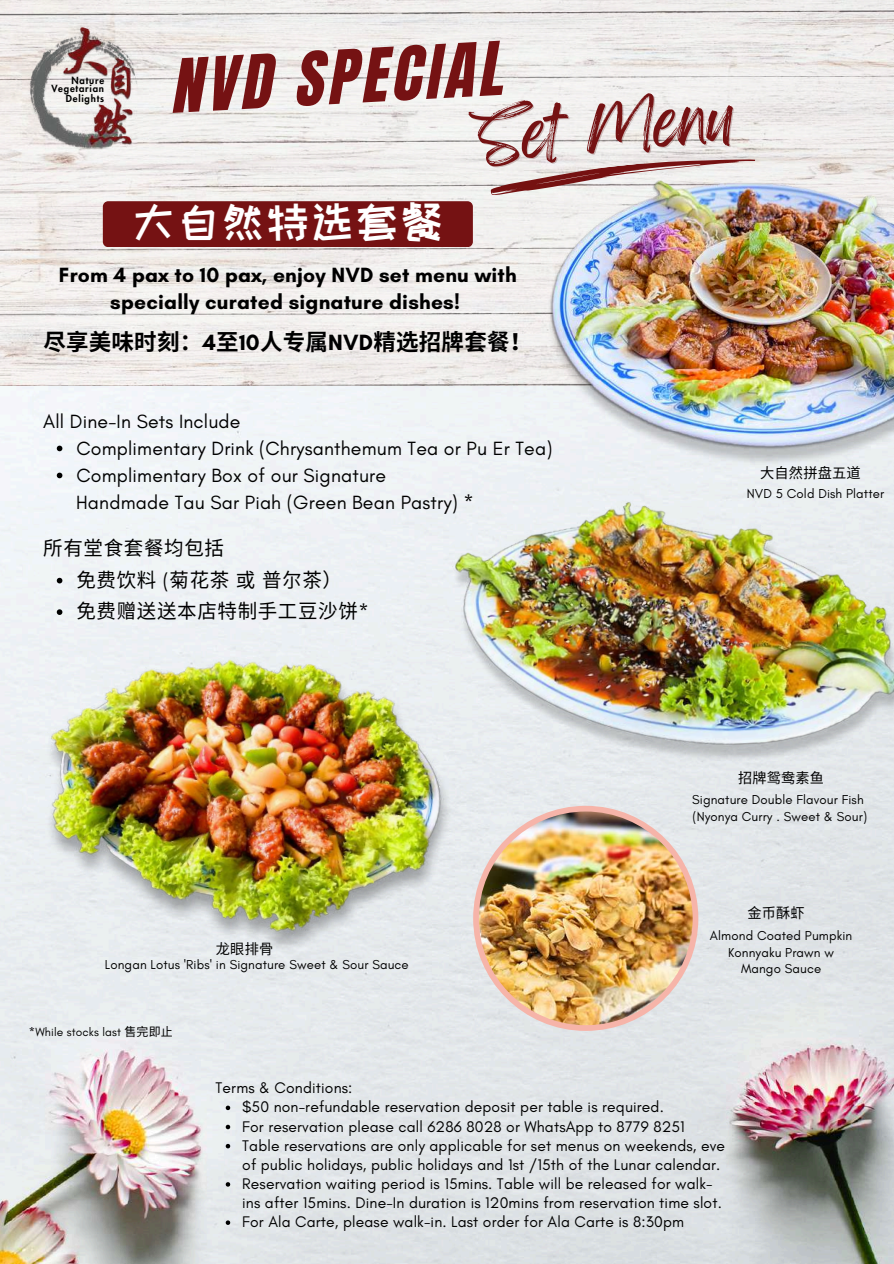
<style>
.page{position:relative;width:894px;height:1264px;background:#fff}
.page>*{position:absolute;margin:0;border:0;box-sizing:border-box;transform-origin:0 0}
.t1{font:63px "CA Generated";color:#751213}
.t2{font:57.6px "Feeling Passionate";color:#751213}
.t3{font:43.95px "ZCOOL Kuai Le";letter-spacing:.095em;color:#fff}
.t4{font:700 22.5px "Noto Sans CJ Ksc";letter-spacing:.01em;color:#000}
.t5{font:700 21px/27px "Glacial Indifference";letter-spacing:.01em;color:#000;text-align:center}
.t6{font:19.5px/27px "Glacial Indifference";letter-spacing:.01em;color:#000}
.t7{font:19.5px/31.5px "Noto Sans CJ Ksc";letter-spacing:.035em;color:#000}
.t8{font:15.6px/19.2px "Glacial Indifference";letter-spacing:.01em;color:#000}
.t9{font:14.25px "Noto Sans CJ Ksc";letter-spacing:.01em;color:#000}
.t10{font:13.2px/16.8px "Glacial Indifference";letter-spacing:.01em;color:#000}
.t11{font:12px "Glacial Indifference";letter-spacing:.01em;color:#000}
.t12{font:800 9.6px/18.6px "Futura LT Pro";letter-spacing:.085em;color:#000;text-align:center}
.s1{font-family:"Glacial Indifference"}
.s2{font-family:"Noto Sans CJ Ksc"}
</style>
<div class="page">
<div style="left:0;top:385px;width:484px;height:18px;background:#f0f5fa"></div>
<img style="left:0;top:403px;width:893px;height:860px">
<img style="left:0;top:0;width:893px;height:385px">
<img style="left:408px;top:439px;width:485px;height:364px">
<img style="left:22px;top:26px;width:126px;height:126px">
<div style="left:103px;top:201px;width:369px;height:46px;background:#751213;border-radius:5px"></div>
<svg style="left:489px;top:152px;width:267px;height:19px;background:#dacac9"></svg>
<div style="left:473px;top:805px;width:225px;height:225px;background:#f6b4a9;border-radius:50%"></div>
<img style="left:478px;top:811px;width:214px;height:214px;border-radius:50%">
<svg style="left:57px;top:445px;width:5px;height:6px"></svg>
<svg style="left:57px;top:472px;width:5px;height:6px"></svg>
<img style="left:484px;top:171px;width:409px;height:313px">
<svg style="left:57px;top:578px;width:5px;height:5px"></svg>
<svg style="left:57px;top:609px;width:5px;height:6px"></svg>
<svg style="left:226px;top:1105px;width:4px;height:5px"></svg>
<svg style="left:226px;top:1124px;width:4px;height:5px"></svg>
<svg style="left:226px;top:1143px;width:4px;height:5px"></svg>
<svg style="left:226px;top:1182px;width:4px;height:4px"></svg>
<svg style="left:226px;top:1220px;width:4px;height:4px"></svg>
<img style="left:9px;top:624px;width:469px;height:356px">
<p class="t12" style="left:66px;top:71px;width:40px">Nature<br>Delights</p>
<p class="t12" style="left:51px;top:80px;width:54px">Vegetarian</p>
<h1 class="t1" style="left:172px;top:41px;width:334px;rotate:-3deg">NVD SPECIAL</h1>
<h2 class="t2" style="left:474px;top:92px;width:258px;rotate:-5deg">Set Menu</h2>
<h3 class="t3" style="left:133px;top:199px;width:310px">大自然特选套餐</h3>
<h3 class="t5" style="left:59px;top:261px;width:459px">From 4 pax to 10 pax, enjoy NVD set menu with specially curated signature dishes!</h3>
<h3 class="t4" style="left:43px;top:324px;width:490px">尽享美味时刻：<span class="s1">4</span>至<span class="s1">10</span>人专属<span class="s1">NVD</span>精选招牌套餐！</h3>
<p class="t6" style="left:76px;top:407px;width:477px;text-indent:-33px">All Dine-In Sets Include<br>Complimentary Drink (Chrysanthemum Tea or Pu Er Tea)<br>Complimentary Box of our Signature<br>Handmade Tau Sar Piah (Green Bean Pastry) *</p>
<p class="t7" style="left:76px;top:531px;width:294px;text-indent:-33px">所有堂食套餐均包括<br>免费饮料 <span class="s1">(</span>菊花茶或普尔茶）<br>免费赠送送本店特制手工豆沙饼<span class="s1">*</span></p>
<p class="t9" style="left:216px;top:937px;width:56px">龙眼排骨</p>
<p class="t10" style="left:105px;top:956px;width:305px">Longan Lotus 'Ribs' in Signature Sweet &amp; Sour Sauce</p>
<p class="t11" style="left:29px;top:1024px;width:144px">*While stocks last <span class="s2">售完即止</span></p>
<p class="t9" style="left:760px;top:461px;width:102px">大自然拼盘五道</p>
<p class="t10" style="left:746px;top:485px;width:139px">NVD 5 Cold Dish Platter</p>
<p class="t9" style="left:738px;top:766px;width:86px">招牌鸳鸯素鱼</p>
<p class="t10" style="left:692px;top:791px;width:176px">Signature Double Flavour Fish (Nyonya Curry . Sweet &amp; Sour)</p>
<p class="t9" style="left:747px;top:901px;width:59px">金币酥虾</p>
<p class="t10" style="left:709px;top:926px;width:144px;text-align:center">Almond Coated Pumpkin<br>Konnyaku Prawn w<br>Mango Sauce</p>
<p class="t8" style="left:242px;top:1078px;width:484px;text-indent:-27px">Terms &amp; Conditions:<br>$50 non-refundable reservation deposit per table is required.<br>For reservation please call 6286 8028 or WhatsApp to 8779 8251<br>Table reservations are only applicable for set menus on weekends, eve of public holidays, public holidays and 1st /15th of the Lunar calendar.<br>Reservation waiting period is 15mins. Table will be released for walk&shy;ins after 15mins. Dine-In duration is 120mins from reservation time slot.<br>For Ala Carte, please walk-in. Last order for Ala Carte is 8:30pm</p>
</div>
